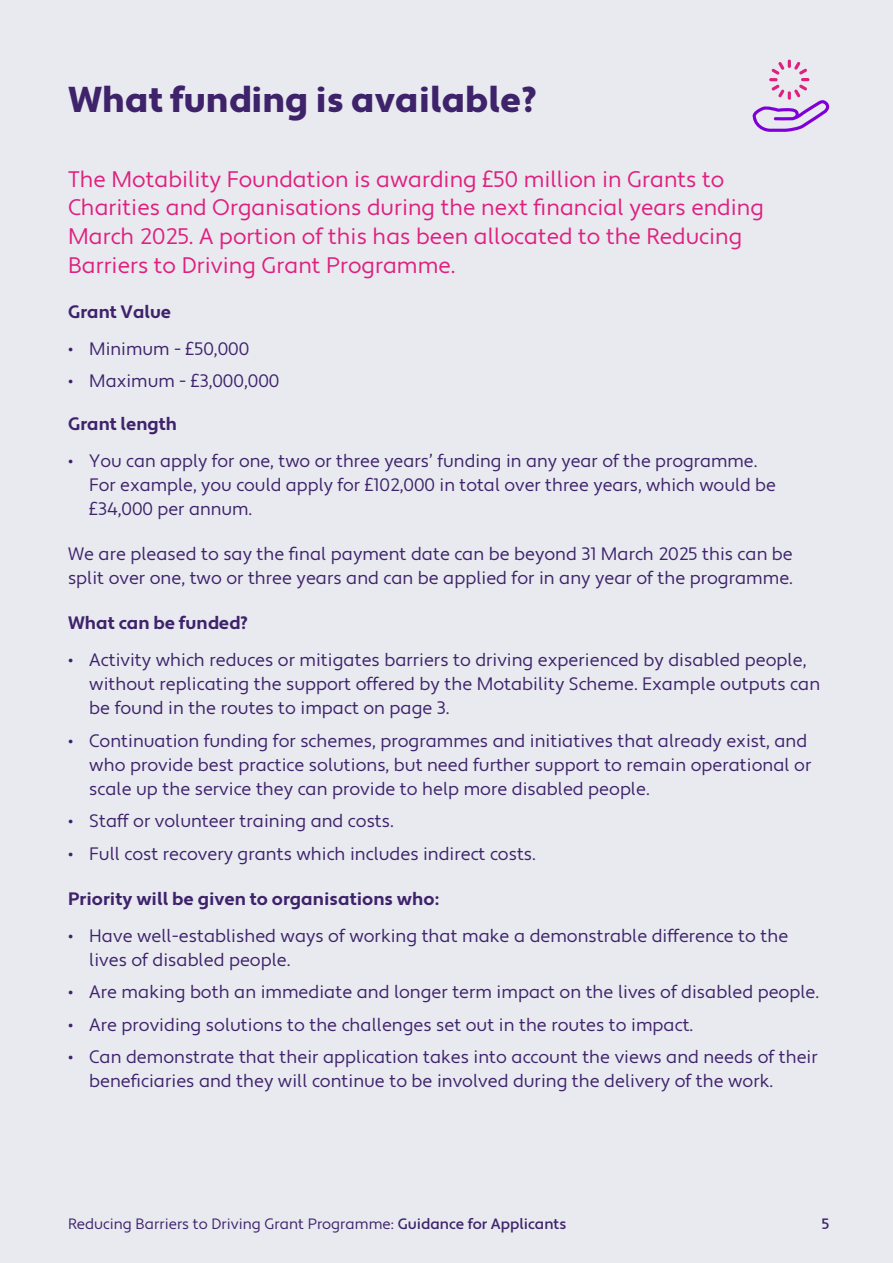
<style>
.page{position:relative;width:893px;height:1263px;background:#e9eaf0}
.page>*{position:absolute;margin:0;border:0;box-sizing:border-box;transform-origin:0 0}
.t1{font:900 36px "Apertura";color:#3e236b}
.t2{font:22.5px/28.5px "Apertura";color:#df2080}
.t3{font:18px/24px "Apertura";color:#3e236b}
.t4{font:700 18px "Apertura";color:#3e236b}
.t5{font:15px "Apertura";color:#3e236b}
.t6{font:500 15px "Apertura";color:#3e236b}
.s1{font-weight:500}
</style>
<div class="page">
<svg style="left:753px;top:60px;width:76px;height:72px"></svg>
<h1 class="t1" style="left:68px;top:78px;width:470px">What funding is available?</h1>
<p class="t2" style="left:68px;top:166px;width:697px">The Motability Foundation is awarding £50 million in Grants to Charities and Organisations during the next financial years ending March 2025. A portion of this has been allocated to the Reducing Barriers to Driving Grant Programme.</p>
<p class="t4" style="left:68px;top:301px;width:105px">Grant Value</p>
<p class="t3" style="left:68px;top:337px;width:183px">• Minimum - £50,000</p>
<p class="t3" style="left:68px;top:369px;width:213px">• Maximum - £3,000,000</p>
<p class="t4" style="left:68px;top:413px;width:110px">Grant length</p>
<p class="t3" style="left:89px;top:449px;width:688px;text-indent:-21px">• You can apply for one, two or three years’ funding in any year of the programme.<br>For example, you could apply for £102,000 in total over three years, which would be £34,000 per annum.</p>
<p class="t3" style="left:68px;top:543px;width:726px">We are pleased to say the final payment date can be beyond 31 March 2025 this can be split over one, two or three years and can be applied for in any year of the programme.</p>
<p class="t4" style="left:68px;top:612px;width:182px">What can be funded?</p>
<p class="t3" style="left:89px;top:649px;width:732px;text-indent:-21px">• Activity which reduces or mitigates barriers to driving experienced by disabled people, without replicating the support offered by the Motability Scheme. Example outputs can be found in the routes to impact on page 3.</p>
<p class="t3" style="left:89px;top:729px;width:723px;text-indent:-21px">• Continuation funding for schemes, programmes and initiatives that already exist, and who provide best practice solutions, but need further support to remain operational or scale up the service they can provide to help more disabled people.</p>
<p class="t3" style="left:68px;top:810px;width:327px">• Staff or volunteer training and costs.</p>
<p class="t3" style="left:68px;top:842px;width:469px">• Full cost recovery grants which includes indirect costs.</p>
<p class="t4" style="left:68px;top:888px;width:372px">Priority will be given to organisations who:</p>
<p class="t3" style="left:89px;top:924px;width:701px;text-indent:-21px">• Have well-established ways of working that make a demonstrable difference to the lives of disabled people.</p>
<p class="t3" style="left:68px;top:981px;width:753px">• Are making both an immediate and longer term impact on the lives of disabled people.</p>
<p class="t3" style="left:68px;top:1013px;width:627px">• Are providing solutions to the challenges set out in the routes to impact.</p>
<p class="t3" style="left:89px;top:1046px;width:730px;text-indent:-21px">• Can demonstrate that their application takes into account the views and needs of their beneficiaries and they will continue to be involved during the delivery of the work.</p>
<p class="t5" style="left:68px;top:1214px;width:500px">Reducing Barriers to Driving Grant Programme: <span class="s1">Guidance for Applicants</span></p>
<p class="t6" style="left:822px;top:1214px;width:9px">5</p>
</div>
